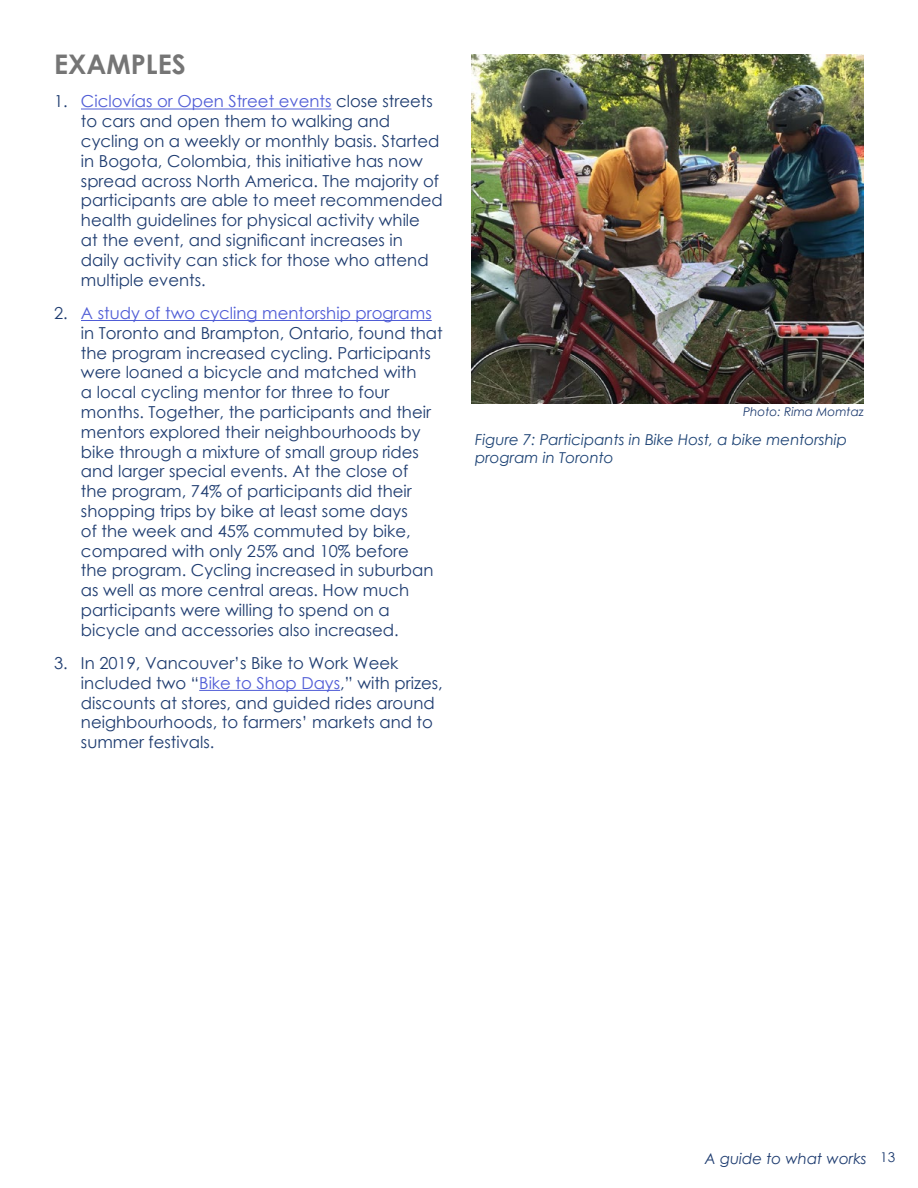
<style>
.page{position:relative;width:918px;height:1188px;background:#fff}
.page>*{position:absolute;margin:0;border:0;box-sizing:border-box;transform-origin:0 0}
.t1{font:700 27px "Century Gothic";color:#757575}
.t2{font:16.5px/19.8px "Century Gothic";color:#1e3c70}
.t3{font:italic 15px/18px "Century Gothic";color:#1c4274}
.t4{font:italic 15px "Century Gothic";color:#1e3c70}
.t5{font:italic 12px "Century Gothic";color:#1e3c70}
.s1{color:#4f5cd6}
.s2{font-style:normal;font-size:13.5px}
</style>
<div class="page">
<hr style="left:81px;top:109px;width:251px;height:1px;background:#4f5cd6">
<hr style="left:81px;top:320px;width:351px;height:1px;background:#4f5cd6">
<hr style="left:199px;top:690px;width:141px;height:1px;background:#4f5cd6">
<img style="left:472px;top:54px;width:392px;height:350px">
<h1 class="t1" style="left:54px;top:44px;width:133px">EXAMPLES</h1>
<p class="t2" style="left:81px;top:91px;width:363px;text-indent:-27px">1. <span class="s1">Ciclovías or Open Street events</span> close streets to cars and open them to walking and cycling on a weekly or monthly basis. Started in Bogota, Colombia, this initiative has now spread across North America. The majority of participants are able to meet recommended health guidelines for physical activity while<br>at the event, and significant increases in daily activity can stick for those who attend multiple events.</p>
<p class="t2" style="left:81px;top:303px;width:363px;text-indent:-27px">2. <span class="s1">A study of two cycling mentorship programs </span>in Toronto and Brampton, Ontario, found that the program increased cycling. Participants were loaned a bicycle and matched with<br>a local cycling mentor for three to four months. Together, the participants and their mentors explored their neighbourhoods by bike through a mixture of small group rides and larger special events. At the close of<br>the program, 74% of participants did their shopping trips by bike at least some days<br>of the week and 45% commuted by bike, compared with only 25% and 10% before<br>the program. Cycling increased in suburban as well as more central areas. How much participants were willing to spend on a bicycle and accessories also increased.</p>
<p class="t2" style="left:81px;top:653px;width:363px;text-indent:-27px">3. In 2019, Vancouver’s Bike to Work Week included two “<span class="s1">Bike to Shop Days</span>,” with prizes, discounts at stores, and guided rides around neighbourhoods, to farmers’ markets and to summer festivals.</p>
<p class="t5" style="left:743px;top:403px;width:122px">Photo: Rima Momtaz</p>
<p class="t3" style="left:475px;top:430px;width:373px">Figure 7: Participants in Bike Host, a bike mentorship program in Toronto</p>
<p class="t4" style="left:705px;top:1148px;width:192px">A guide to what works <span class="s2">13</span></p>
</div>
